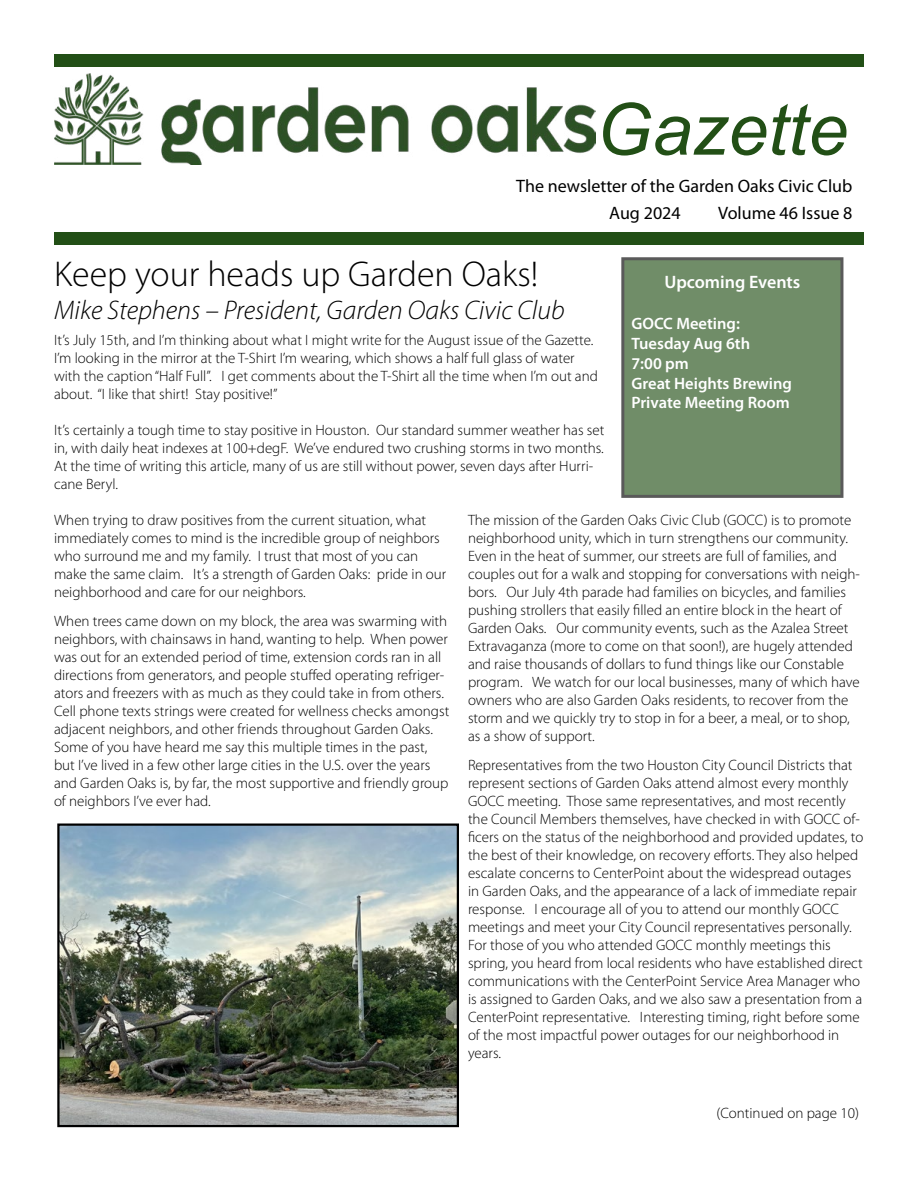
<style>
.page{position:relative;width:918px;height:1188px;background:#fff}
.page>*{position:absolute;margin:0;border:0;box-sizing:border-box;transform-origin:0 0}
.t1{font:italic 72px "Arial";color:#224f16}
.t2{font:300 36px "Myriad Pro";color:#000}
.t3{font:italic 300 27px "Myriad Pro";color:#000}
.t4{font:18px/27.6px "Myriad Pro";color:#000}
.t5{font:600 18px "Myriad Pro";color:#fff}
.t6{font:600 16.5px/19.8px "Myriad Pro";color:#fff}
.t7{font:300 15px/18px "Myriad Pro";color:#000}
</style>
<div class="page">
<div style="left:54px;top:232px;width:810px;height:13px;background:#224f16"></div>
<img style="left:54px;top:73px;width:542px;height:92px">
<div style="left:54px;top:54px;width:810px;height:13px;background:#224f16"></div>
<div style="left:623px;top:259px;width:219px;height:237px;background:#708d68"></div>
<img style="left:60px;top:827px;width:396px;height:297px">
<div style="left:57px;top:824px;width:402px;height:303px;border:2px solid #000"></div>
<h1 class="t1" style="left:596px;top:83px;width:254px">Gazette</h1>
<p class="t4" style="left:609px;top:172px;width:245px;text-indent:-93px">The newsletter of the Garden Oaks Civic Club<br>Aug 2024</p>
<p class="t4" style="left:718px;top:199px;width:136px">Volume 46 Issue 8</p>
<h2 class="t2" style="left:54px;top:253px;width:486px">Keep your heads up Garden Oaks!</h2>
<h3 class="t3" style="left:54px;top:293px;width:512px">Mike Stephens – President, Garden Oaks Civic Club</h3>
<p class="t7" style="left:54px;top:331px;width:545px">It’s July 15th, and I’m thinking about what I might write for the August issue of the Gazette.<br>I’m looking in the mirror at the T-Shirt I’m wearing, which shows a half full glass of water with the caption “Half Full”. I get comments about the T-Shirt all the time when I’m out and about. “I like that shirt! Stay positive!”</p>
<p class="t7" style="left:54px;top:421px;width:552px">It’s certainly a tough time to stay positive in Houston. Our standard summer weather has set in, with daily heat indexes at 100+degF. We’ve endured two crushing storms in two months.<br>At the time of writing this article, many of us are still without power, seven days after Hurri&shy;cane Beryl.</p>
<p class="t7" style="left:54px;top:511px;width:394px">When trying to draw positives from the current situation, what immediately comes to mind is the incredible group of neighbors who surround me and my family. I trust that most of you can make the same claim. It’s a strength of Garden Oaks: pride in our neighborhood and care for our neighbors.</p>
<p class="t7" style="left:54px;top:612px;width:397px">When trees came down on my block, the area was swarming with neighbors, with chainsaws in hand, wanting to help. When power was out for an extended period of time, extension cords ran in all directions from generators, and people stuffed operating refriger&shy;ators and freezers with as much as they could take in from others.<br>Cell phone texts strings were created for wellness checks amongst adjacent neighbors, and other friends throughout Garden Oaks.<br>Some of you have heard me say this multiple times in the past, but I’ve lived in a few other large cities in the U.S. over the years and Garden Oaks is, by far, the most supportive and friendly group of neighbors I’ve ever had.</p>
<p class="t5" style="left:664px;top:270px;width:138px">Upcoming Events</p>
<p class="t6" style="left:631px;top:313px;width:162px">GOCC Meeting:<br>Tuesday Aug 6th<br>7:00 pm<br>Great Heights Brewing<br>Private Meeting Room</p>
<p class="t7" style="left:468px;top:511px;width:394px">The mission of the Garden Oaks Civic Club (GOCC) is to promote neighborhood unity, which in turn strengthens our community.<br>Even in the heat of summer, our streets are full of families, and couples out for a walk and stopping for conversations with neigh&shy;bors. Our July 4th parade had families on bicycles, and families pushing strollers that easily filled an entire block in the heart of Garden Oaks. Our community events, such as the Azalea Street Extravaganza (more to come on that soon!), are hugely attended and raise thousands of dollars to fund things like our Constable program. We watch for our local businesses, many of which have owners who are also Garden Oaks residents, to recover from the storm and we quickly try to stop in for a beer, a meal, or to shop, as a show of support.</p>
<p class="t7" style="left:468px;top:756px;width:397px">Representatives from the two Houston City Council Districts that represent sections of Garden Oaks attend almost every monthly GOCC meeting. Those same representatives, and most recently the Council Members themselves, have checked in with GOCC of&shy;ficers on the status of the neighborhood and provided updates, to the best of their knowledge, on recovery efforts. They also helped escalate concerns to CenterPoint about the widespread outages in Garden Oaks, and the appearance of a lack of immediate repair response. I encourage all of you to attend our monthly GOCC meetings and meet your City Council representatives personally.<br>For those of you who attended GOCC monthly meetings this spring, you heard from local residents who have established direct communications with the CenterPoint Service Area Manager who is assigned to Garden Oaks, and we also saw a presentation from a CenterPoint representative. Interesting timing, right before some of the most impactful power outages for our neighborhood in years.</p>
<p class="t7" style="left:717px;top:1103px;width:144px">(Continued on page 10)</p>
</div>
